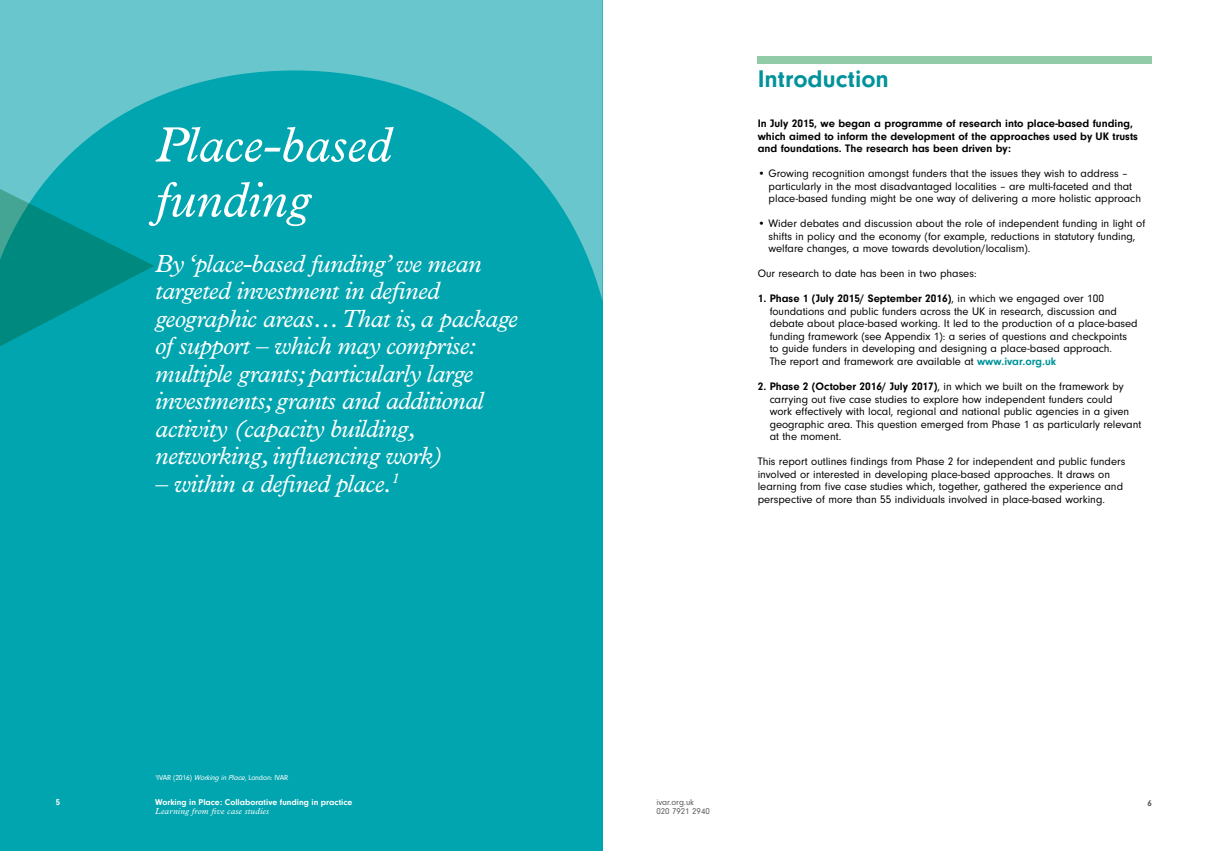
<style>
.page{position:relative;width:1205px;height:851px;background:#fff}
.page>*{position:absolute;margin:0;border:0;box-sizing:border-box;transform-origin:0 0}
.t1{font:italic 50px/55px "Plantin";color:#fff}
.t2{font:italic 25px/27.5px "Plantin";letter-spacing:-.02em;color:#fff}
.t3{font:700 25px "Neuzeit Gro";color:#00939b}
.t4{font:11.25px/12.5px "Neuzeit Gro";color:#000}
.t5{font:700 11.25px/12.5px "Neuzeit Gro";color:#000}
.t6{font:700 8.75px "Neuzeit Gro";color:#fff}
.t7{font:italic 8.75px "Plantin";letter-spacing:.02em;color:#fff}
.t8{font:8.75px/8.8px "Neuzeit Gro";color:#575756}
.t9{font:700 8.75px "Neuzeit Gro";color:#575756}
.t10{font:7.5px "Neuzeit Gro";letter-spacing:-.02em;color:#fff}
.s1{font-style:italic}
.s2{font-weight:700}
.s3{font-weight:700;color:#00939b}
</style>
<div class="page">
<div style="left:0;top:0;width:602px;height:850px;background:#00a5af"></div>
<svg style="left:0;top:0;width:602px;height:299px"></svg>
<div style="left:758px;top:57px;width:394px;height:7px;background:#92cba8"></div>
<svg style="left:0;top:183px;width:154px;height:163px"></svg>
<h1 class="t1" style="left:155px;top:116px;width:237px">Place-based funding</h1>
<p class="t2" style="left:155px;top:249px;width:364px">By ‘place-based funding’ we mean targeted investment in defined geographic areas… That is, a package of support – which may comprise: multiple grants; particularly large investments; grants and additional activity (capacity building, networking, influencing work)</p>
<h2 class="t2" style="left:155px;top:469px;width:246px">– within a defined place.<sup>1</sup></h2>
<p class="t10" style="left:155px;top:773px;width:135px"><sup>1</sup>IVAR (2016) <span class="s1">WorkinginPlace</span>, London: IVAR</p>
<h2 class="t3" style="left:758px;top:65px;width:133px">Introduction</h2>
<p class="t5" style="left:758px;top:117px;width:382px">In July 2015, we began a programme of research into place-based funding, which aimed to inform the development of the approaches used by UK trusts and foundations. The research has been driven by:</p>
<p class="t4" style="left:768px;top:168px;width:374px;text-indent:-11px">• Growing recognition amongst funders that the issues they wish to address – particularly in the most disadvantaged localities – are multi-faceted and that place-based funding might be one way of delivering a more holistic approach</p>
<p class="t4" style="left:768px;top:218px;width:378px;text-indent:-11px">• Wider debates and discussion about the role of independent funding in light of shifts in policy and the economy (for example, reductions in statutory funding, welfare changes, a move towards devolution/localism).</p>
<p class="t4" style="left:758px;top:268px;width:221px">Our research to date has been in two phases:</p>
<p class="t4" style="left:769px;top:293px;width:369px;text-indent:-12px"><span class="s2">1. Phase 1 (July 2015/ September 2016)</span>, in which we engaged over 100 foundations and public funders across the UK in research, discussion and debate about place-based working. It led to the production of a place-based funding framework (see Appendix 1): a series of questions and checkpoints to guide funders in developing and designing a place-based approach.<br>The report and framework are available at <span class="s3">www.ivar.org.uk</span></p>
<p class="t4" style="left:769px;top:380px;width:373px;text-indent:-12px"><span class="s2">2. Phase 2 (October 2016/ July 2017)</span>, in which we built on the framework by carrying out five case studies to explore how independent funders could<br>work effectively with local, regional and national public agencies in a given geographic area. This question emerged from Phase 1 as particularly relevant at the moment.</p>
<p class="t4" style="left:758px;top:455px;width:369px">This report outlines findings from Phase 2 for independent and public funders involved or interested in developing place-based approaches. It draws on learning from five case studies which, together, gathered the experience and perspective of more than 55 individuals involved in place-based working.</p>
<p class="t6" style="left:56px;top:797px;width:6px">5</p>
<p class="t6" style="left:155px;top:797px;width:199px">Working in Place: Collaborative funding in practice</p>
<p class="t9" style="left:1147px;top:798px;width:6px">6</p>
<p class="t7" style="left:155px;top:805px;width:115px">Learning from five case studies</p>
<p class="t8" style="left:656px;top:797px;width:55px">ivar.org.uk<br>020 7921 2940</p>
</div>
